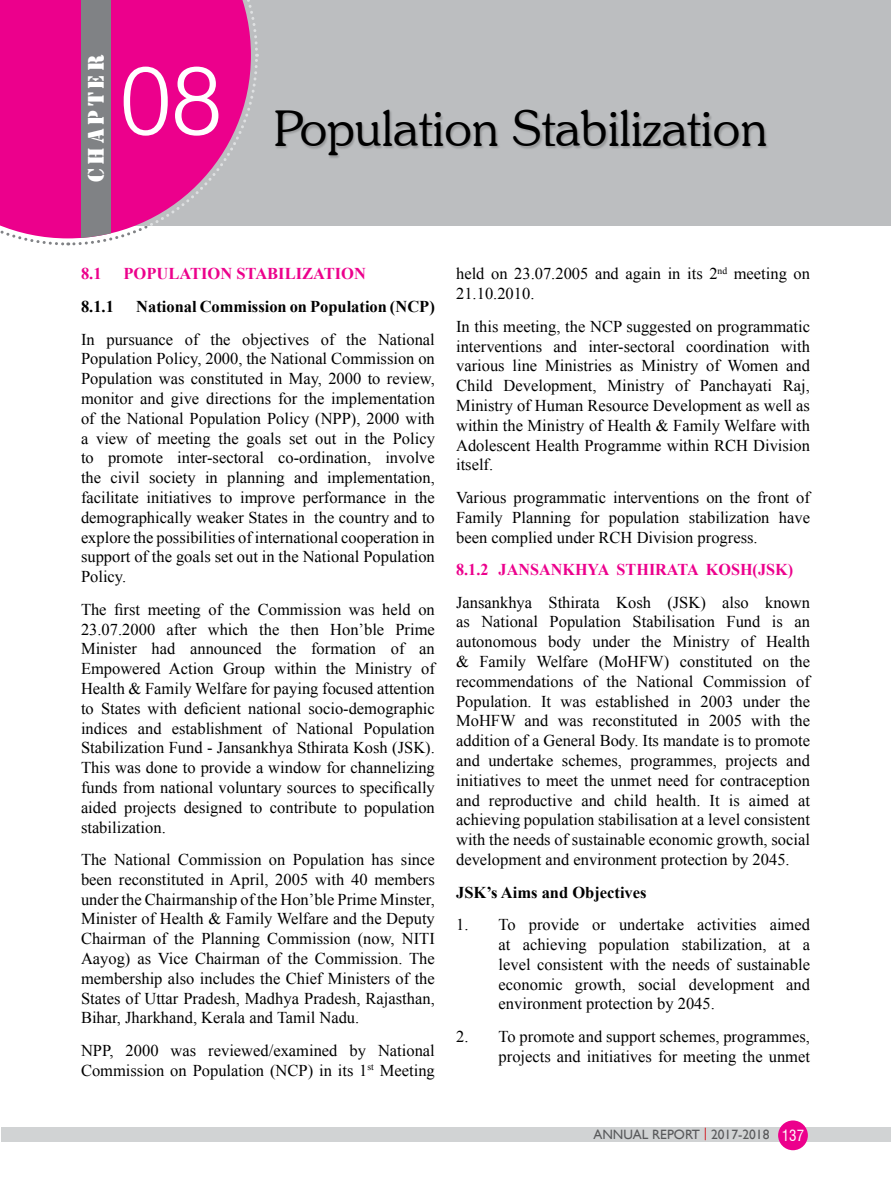
<style>
.page{position:relative;width:891px;height:1188px;background:#fff}
.page>*{position:absolute;margin:0;border:0;box-sizing:border-box;transform-origin:0 0}
.t1{font:300 49.5px "Souvenir IT Cby BT";color:#000}
.t2{font:21px "Stencil Std";letter-spacing:.18em;color:#fff}
.t3{font:16.5px/19.8px "Times New Roman";color:#000;text-align:justify}
.t4{font:700 16.5px "Times New Roman";color:#000}
.t5{font:700 16.5px "Times New Roman";color:#ec008c}
.t6{font:condensed 15px "Swiss 721 BT";color:#fff}
.t7{font:13.5px "Gill Sans";color:#58595b}
.s1{color:#d2232a}
</style>
<div class="page">
<div style="left:1px;top:1127px;width:890px;height:15px;background:#d1d3d4"></div>
<div style="left:778px;top:1120px;width:30px;height:30px;background:#ec008c;border-radius:50%"></div>
<div style="left:120px;top:0;width:771px;height:226px;background:#bcbec0"></div>
<div style="left:275px;top:109px;width:494px;height:50px;background:#000;opacity:.2"></div>
<svg style="left:0;top:0;width:259px;height:246px"></svg>
<p class="t2" style="left:82px;top:182px;width:129px;rotate:-90deg">Chapter</p>
<h1 class="t1" style="left:120px;top:98px;width:649px"><sup>08</sup> Population Stabilization</h1>
<p class="t5" style="left:81px;top:263px;width:22px">8.1</p>
<p class="t5" style="left:124px;top:263px;width:244px">POPULATION STABILIZATION</p>
<p class="t4" style="left:81px;top:295px;width:34px">8.1.1</p>
<p class="t4" style="left:136px;top:295px;width:300px">National Commission on Population (NCP)</p>
<p class="t3" style="left:81px;top:329px;width:355px">In pursuance of the objectives of the National Population Policy, 2000, the National Commission on Population was constituted in May, 2000 to review, monitor and give directions for the implementation of the National Population Policy (NPP), 2000 with a view of meeting the goals set out in the Policy to promote inter-sectoral co-ordination, involve the civil society in planning and implementation, facilitate initiatives to improve performance in the demographically weaker States in the country and to explore the possibilities of international cooperation in support of the goals set out in the National Population Policy.</p>
<p class="t3" style="left:81px;top:599px;width:355px">The first meeting of the Commission was held on 23.07.2000 after which the then Hon’ble Prime Minister had announced the formation of an Empowered Action Group within the Ministry of Health &amp; Family Welfare for paying focused attention to States with deficient national socio-demographic indices and establishment of National Population Stabilization Fund - Jansankhya Sthirata Kosh (JSK).<br>This was done to provide a window for channelizing funds from national voluntary sources to specifically aided projects designed to contribute to population stabilization.</p>
<p class="t3" style="left:81px;top:849px;width:355px">The National Commission on Population has since been reconstituted in April, 2005 with 40 members under the Chairmanship of the Hon’ble Prime Minster, Minister of Health &amp; Family Welfare and the Deputy Chairman of the Planning Commission (now, NITI Aayog) as Vice Chairman of the Commission. The membership also includes the Chief Ministers of the States of Uttar Pradesh, Madhya Pradesh, Rajasthan, Bihar, Jharkhand, Kerala and Tamil Nadu.</p>
<p class="t3" style="left:81px;top:1040px;width:355px">NPP, 2000 was reviewed/examined by National<br>Commission on Population (NCP) in its 1<sup>st</sup> Meeting</p>
<p class="t3" style="left:456px;top:264px;width:355px">held on 23.07.2005 and again in its 2<sup>nd</sup> meeting on<br>21.10.2010.</p>
<p class="t3" style="left:456px;top:316px;width:355px">In this meeting, the NCP suggested on programmatic interventions and inter-sectoral coordination with various line Ministries as Ministry of Women and Child Development, Ministry of Panchayati Raj, Ministry of Human Resource Development as well as within the Ministry of Health &amp; Family Welfare with Adolescent Health Programme within RCH Division itself.</p>
<p class="t3" style="left:456px;top:487px;width:355px">Various programmatic interventions on the front of Family Planning for population stabilization have been complied under RCH Division progress.</p>
<p class="t5" style="left:456px;top:558px;width:338px">8.1.2 JANSANKHYA STHIRATA KOSH(JSK)</p>
<p class="t3" style="left:456px;top:592px;width:355px">Jansankhya Sthirata Kosh (JSK) also known as National Population Stabilisation Fund is an autonomous body under the Ministry of Health &amp; Family Welfare (MoHFW) constituted on the recommendations of the National Commission of Population. It was established in 2003 under the MoHFW and was reconstituted in 2005 with the addition of a General Body. Its mandate is to promote and undertake schemes, programmes, projects and initiatives to meet the unmet need for contraception and reproductive and child health. It is aimed at achieving population stabilisation at a level consistent with the needs of sustainable economic growth, social development and environment protection by 2045.</p>
<p class="t4" style="left:456px;top:881px;width:192px">JSK’s Aims and Objectives</p>
<p class="t3" style="left:499px;top:915px;width:313px;text-indent:-43px">1. To provide or undertake activities aimed at achieving population stabilization, at a level consistent with the needs of sustainable economic growth, social development and environment protection by 2045.</p>
<p class="t3" style="left:456px;top:1026px;width:355px;text-align:right">2. To promote and support schemes, programmes, projects and initiatives for meeting the unmet</p>
<p class="t7" style="left:593px;top:1127px;width:178px">ANNUAL REPORT <span class="s1">|</span> 2017-2018</p>
<p class="t6" style="left:782px;top:1127px;width:24px">137</p>
</div>
